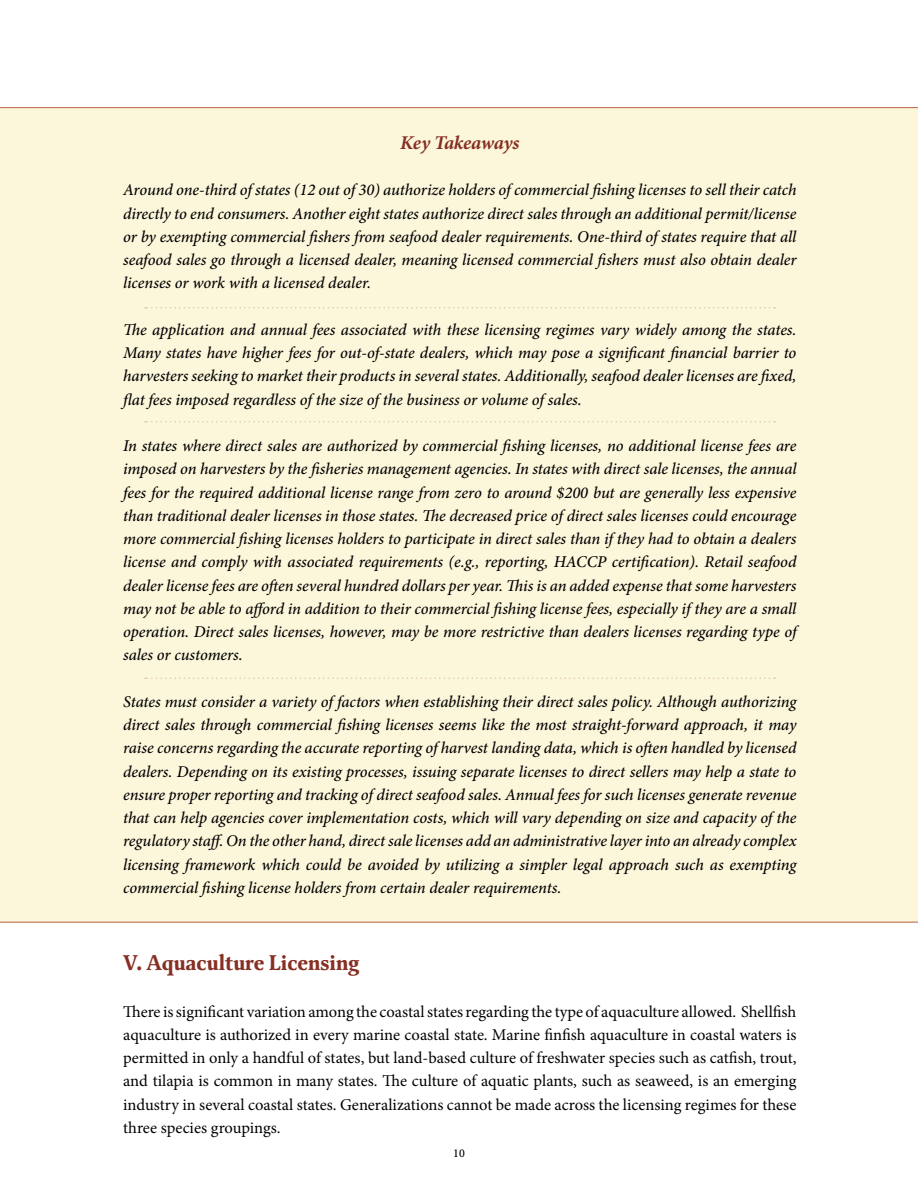
<style>
.page{position:relative;width:918px;height:1188px;background:#fff}
.page>*{position:absolute;margin:0;border:0;box-sizing:border-box;transform-origin:0 0}
.t1{font:700 21px "Classica Pro";color:#862f23}
.t2{font:italic 700 19.5px "Minion Pro";letter-spacing:-.015em;color:#862f23}
.t3{font:italic 500 16.5px/23.2px "Minion Pro";letter-spacing:-.005em;color:#000;text-align:justify}
.t4{font:16.5px/23.2px "Minion Pro";letter-spacing:-.005em;color:#000;text-align:justify}
.t5{font:500 12px "Minion Pro";color:#000}
</style>
<div class="page">
<div style="left:0;top:108px;width:918px;height:814px;background:#fcf6db"></div>
<svg style="left:145px;top:307px;width:630px;height:1px"></svg>
<svg style="left:145px;top:421px;width:630px;height:1px"></svg>
<svg style="left:145px;top:677px;width:630px;height:2px"></svg>
<hr style="left:0;top:107px;width:918px;height:1px;background:#b96248">
<hr style="left:0;top:922px;width:918px;height:1px;background:#b96248">
<p class="t2" style="left:400px;top:129px;width:121px">Key Takeaways</p>
<p class="t3" style="left:123px;top:178px;width:675px">Around one-third of states (12 out of 30) authorize holders of commercial fishing licenses to sell their catch directly to end consumers. Another eight states authorize direct sales through an additional permit/license or by exempting commercial fishers from seafood dealer requirements. One-third of states require that all seafood sales go through a licensed dealer, meaning licensed commercial fishers must also obtain dealer licenses or work with a licensed dealer.</p>
<p class="t3" style="left:123px;top:318px;width:675px">The application and annual fees associated with these licensing regimes vary widely among the states.<br>Many states have higher fees for out-of-state dealers, which may pose a significant financial barrier to harvesters seeking to market their products in several states. Additionally, seafood dealer licenses are fixed, flat fees imposed regardless of the size of the business or volume of sales.</p>
<p class="t3" style="left:123px;top:434px;width:675px">In states where direct sales are authorized by commercial fishing licenses, no additional license fees are imposed on harvesters by the fisheries management agencies. In states with direct sale licenses, the annual fees for the required additional license range from zero to around $200 but are generally less expensive than traditional dealer licenses in those states. The decreased price of direct sales licenses could encourage more commercial fishing licenses holders to participate in direct sales than if they had to obtain a dealers license and comply with associated requirements (e.g., reporting, HACCP certification). Retail seafood dealer license fees are often several hundred dollars per year. This is an added expense that some harvesters may not be able to afford in addition to their commercial fishing license fees, especially if they are a small operation. Direct sales licenses, however, may be more restrictive than dealers licenses regarding type of sales or customers.</p>
<p class="t3" style="left:123px;top:690px;width:675px">States must consider a variety of factors when establishing their direct sales policy. Although authorizing direct sales through commercial fishing licenses seems like the most straight-forward approach, it may raise concerns regarding the accurate reporting of harvest landing data, which is often handled by licensed dealers. Depending on its existing processes, issuing separate licenses to direct sellers may help a state to ensure proper reporting and tracking of direct seafood sales. Annual fees for such licenses generate revenue that can help agencies cover implementation costs, which will vary depending on size and capacity of the regulatory staff. On the other hand, direct sale licenses add an administrative layer into an already complex licensing framework which could be avoided by utilizing a simpler legal approach such as exempting commercial fishing license holders from certain dealer requirements.</p>
<p class="t1" style="left:123px;top:948px;width:238px">V. Aquaculture Licensing</p>
<p class="t4" style="left:123px;top:1000px;width:675px">There is significant variation among the coastal states regarding the type of aquaculture allowed. Shellfish aquaculture is authorized in every marine coastal state. Marine finfish aquaculture in coastal waters is permitted in only a handful of states, but land-based culture of freshwater species such as catfish, trout, and tilapia is common in many states. The culture of aquatic plants, such as seaweed, is an emerging industry in several coastal states. Generalizations cannot be made across the licensing regimes for these three species groupings.</p>
<p class="t5" style="left:453px;top:1145px;width:13px">10</p>
</div>
